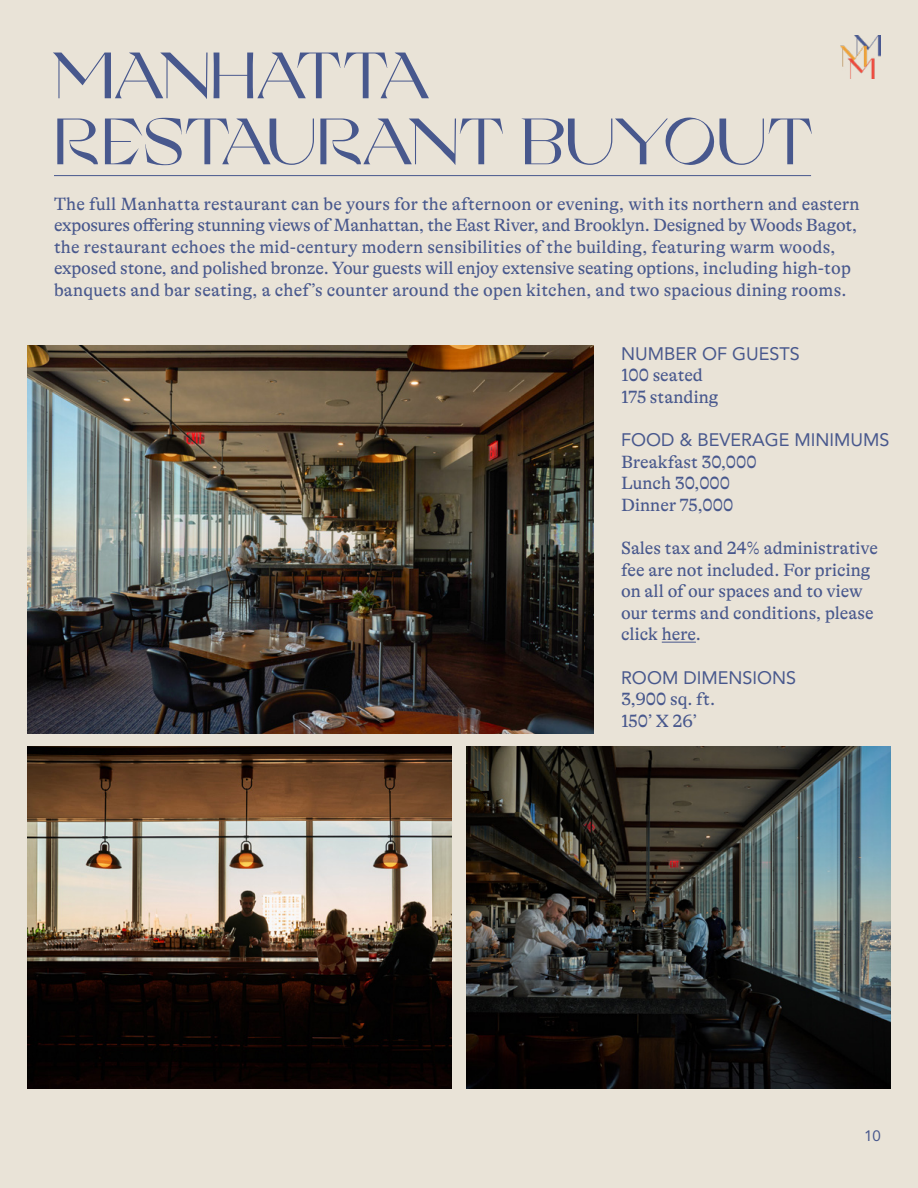
<style>
.page{position:relative;width:918px;height:1188px;background:#e9e3d7}
.page>*{position:absolute;margin:0;border:0;box-sizing:border-box;transform-origin:0 0}
.t1{font:66px/66px "Grand Slang";letter-spacing:-.01em;color:#48588d}
.t2{font:18px/21.6px "GT Alpina";color:#48588d}
.t3{font:18px "Avenir LT Std";color:#48588d}
.t4{font:15px "Avenir LT Std";color:#48588d}
</style>
<div class="page">
<hr style="left:54px;top:175px;width:757px;height:1px;background:#48588d">
<hr style="left:662px;top:642px;width:34px;height:1px;background:#48588d">
<img style="left:27px;top:345px;width:567px;height:388px">
<img style="left:841px;top:36px;width:39px;height:43px">
<img style="left:27px;top:746px;width:424px;height:343px">
<img style="left:467px;top:746px;width:424px;height:343px">
<h1 class="t1" style="left:52px;top:45px;width:763px">MANHATTA<br>RESTAURANT BUYOUT</h1>
<p class="t2" style="left:54px;top:193px;width:807px">The full Manhatta restaurant can be yours for the afternoon or evening, with its northern and eastern exposures offering stunning views of Manhattan, the East River, and Brooklyn. Designed by Woods Bagot, the restaurant echoes the mid-century modern sensibilities of the building, featuring warm woods, exposed stone, and polished bronze. Your guests will enjoy extensive seating options, including high-top banquets and bar seating, a chef’s counter around the open kitchen, and two spacious dining rooms.</p>
<p class="t3" style="left:621px;top:343px;width:180px">NUMBER OF GUESTS</p>
<p class="t2" style="left:621px;top:364px;width:99px">100 seated<br>175 standing</p>
<p class="t3" style="left:621px;top:429px;width:270px">FOOD &amp; BEVERAGE MINIMUMS</p>
<p class="t2" style="left:621px;top:451px;width:137px">Breakfast 30,000<br>Lunch 30,000<br>Dinner 75,000</p>
<p class="t2" style="left:621px;top:537px;width:259px">Sales tax and 24% administrative fee are not included. For pricing on all of our spaces and to view our terms and conditions, please click here.</p>
<p class="t3" style="left:621px;top:667px;width:177px">ROOM DIMENSIONS</p>
<p class="t2" style="left:621px;top:688px;width:96px">3,900 sq. ft.<br>150’ X 26’</p>
<p class="t4" style="left:864px;top:1127px;width:18px">10</p>
</div>
